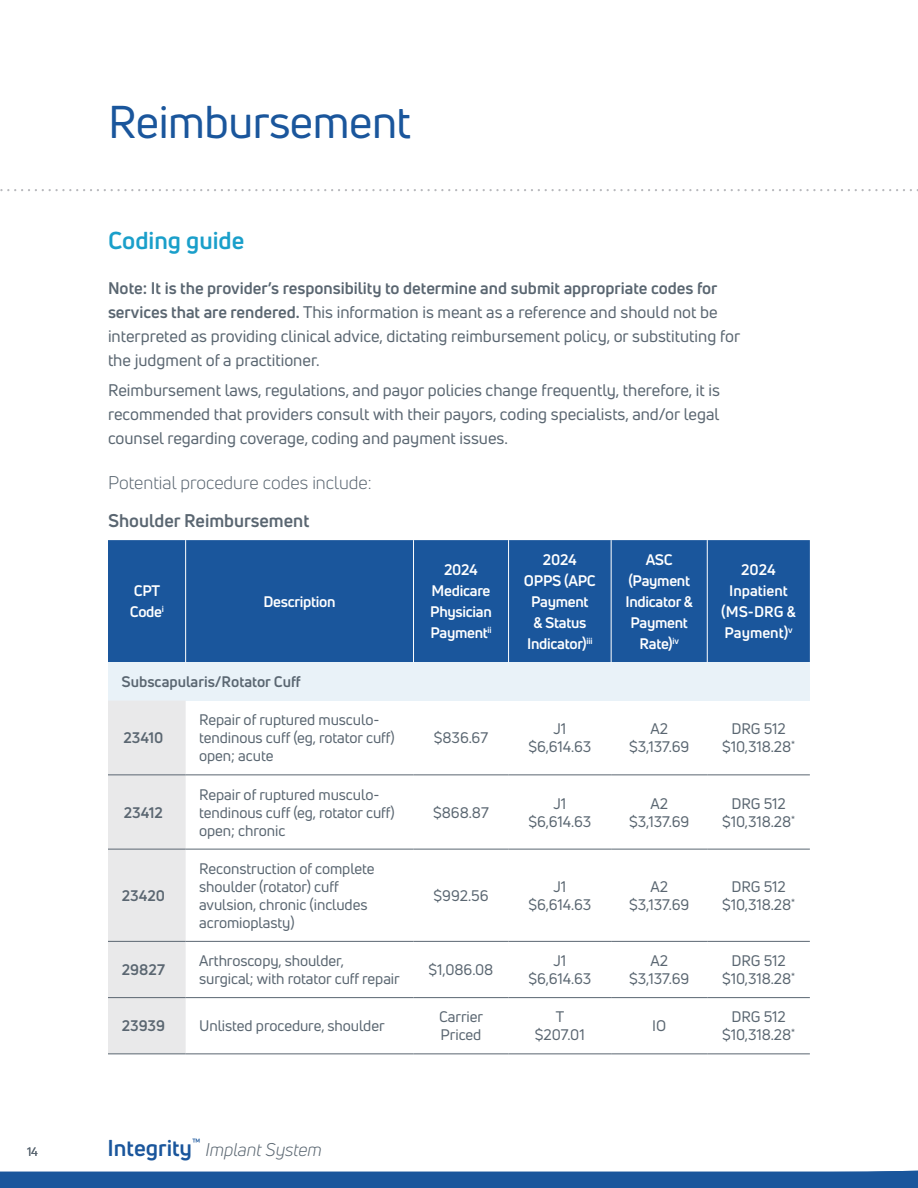
<style>
.page{position:relative;width:918px;height:1188px;background:#fff}
.page>*{position:absolute;margin:0;border:0;box-sizing:border-box;transform-origin:0 0}
.t1{font:45px "Uni Neue";letter-spacing:-.01em;color:#1a569c}
.t2{font:700 24px "Uni Neue";color:#1a9fca}
.t3{font:18px "Uni Neue";color:#5a6671}
.t4{font:italic 18px "Uni Neue";color:#5a6671}
.t5{font:700 18px "Uni Neue";color:#5a6671}
.t6{font:16.5px/24px "Uni Neue";color:#5a6671}
.t7{font:15px/18px "Uni Neue";letter-spacing:-.005em;color:#5a6671;text-align:center}
.t8{font:700 15px/21px "Uni Neue";letter-spacing:-.02em;color:#fff;text-align:center}
.t9{font:700 15px "Uni Neue";color:#5a6671}
.t10{font:700 15px/21px "Uni Neue";color:#fff;text-align:center}
.t11{font:12px "Uni Neue";color:#5a6671}
.s1{font-weight:700}
.s2{font-weight:700;font-style:normal;font-size:22.5px;color:#1a569c}
</style>
<div class="page">
<svg style="left:0;top:998px;width:918px;height:190px"></svg>
<div style="left:108px;top:540px;width:702px;height:122px;background:#1a569c"></div>
<div style="left:108px;top:662px;width:702px;height:39px;background:#e9f2f8"></div>
<div style="left:108px;top:701px;width:78px;height:353px;background:#e9e9ea"></div>
<hr style="left:185px;top:540px;width:1px;height:122px;background:#fff">
<hr style="left:413px;top:540px;width:1px;height:122px;background:#fff">
<hr style="left:508px;top:540px;width:1px;height:122px;background:#fff">
<hr style="left:611px;top:540px;width:1px;height:122px;background:#fff">
<hr style="left:707px;top:540px;width:1px;height:122px;background:#fff">
<hr style="left:108px;top:775px;width:78px;height:1px;background:#5a6671">
<hr style="left:186px;top:775px;width:228px;height:1px;background:#5a6671">
<hr style="left:414px;top:775px;width:95px;height:1px;background:#5a6671">
<hr style="left:509px;top:775px;width:102px;height:1px;background:#5a6671">
<hr style="left:611px;top:775px;width:96px;height:1px;background:#5a6671">
<hr style="left:707px;top:775px;width:103px;height:1px;background:#5a6671">
<hr style="left:108px;top:849px;width:78px;height:1px;background:#5a6671">
<hr style="left:186px;top:849px;width:228px;height:1px;background:#5a6671">
<hr style="left:414px;top:849px;width:95px;height:1px;background:#5a6671">
<hr style="left:509px;top:849px;width:102px;height:1px;background:#5a6671">
<hr style="left:611px;top:849px;width:96px;height:1px;background:#5a6671">
<hr style="left:707px;top:849px;width:103px;height:1px;background:#5a6671">
<hr style="left:108px;top:941px;width:78px;height:1px;background:#5a6671">
<hr style="left:186px;top:941px;width:228px;height:1px;background:#5a6671">
<hr style="left:414px;top:941px;width:95px;height:1px;background:#5a6671">
<hr style="left:509px;top:941px;width:102px;height:1px;background:#5a6671">
<hr style="left:611px;top:941px;width:96px;height:1px;background:#5a6671">
<hr style="left:707px;top:941px;width:103px;height:1px;background:#5a6671">
<hr style="left:108px;top:997px;width:78px;height:1px;background:#5a6671">
<hr style="left:186px;top:997px;width:228px;height:1px;background:#5a6671">
<hr style="left:414px;top:997px;width:95px;height:1px;background:#5a6671">
<hr style="left:509px;top:997px;width:102px;height:1px;background:#5a6671">
<hr style="left:611px;top:997px;width:96px;height:1px;background:#5a6671">
<hr style="left:707px;top:997px;width:103px;height:1px;background:#5a6671">
<hr style="left:108px;top:1054px;width:78px;height:1px;background:#5a6671">
<hr style="left:186px;top:1054px;width:228px;height:1px;background:#5a6671">
<hr style="left:414px;top:1054px;width:95px;height:1px;background:#5a6671">
<hr style="left:509px;top:1054px;width:102px;height:1px;background:#5a6671">
<hr style="left:611px;top:1054px;width:96px;height:1px;background:#5a6671">
<hr style="left:707px;top:1054px;width:103px;height:1px;background:#5a6671">
<svg style="left:0;top:189px;width:918px;height:2px"></svg>
<p class="t11" style="left:27px;top:1144px;width:12px">14</p>
<p class="t1" style="left:108px;top:94px;width:305px">Reimbursement</p>
<p class="t2" style="left:108px;top:226px;width:138px">Coding guide</p>
<p class="t6" style="left:108px;top:275px;width:634px"><span class="s1">Note: It is the provider’s responsibility to determine and submit appropriate codes for services that are rendered.</span> This information is meant as a reference and should not be interpreted as providing clinical advice, dictating reimbursement policy, or substituting for the judgment of a practitioner.</p>
<p class="t6" style="left:108px;top:378px;width:613px;text-align:justify">Reimbursement laws, regulations, and payor policies change frequently, therefore, it is recommended that providers consult with their payors, coding specialists, and/or legal counsel regarding coverage, coding and payment issues.</p>
<p class="t3" style="left:108px;top:471px;width:265px">Potential procedure codes include:</p>
<p class="t5" style="left:108px;top:509px;width:203px">Shoulder Reimbursement</p>
<p class="t8" style="left:130px;top:580px;width:36px;text-align:left">CPT<br>Code<sup>i</sup></p>
<p class="t8" style="left:264px;top:591px;width:74px">Description</p>
<p class="t9" style="left:122px;top:672px;width:181px">Subscapularis/Rotator Cuff</p>
<p class="t9" style="left:123px;top:729px;width:41px">23410</p>
<p class="t9" style="left:124px;top:803px;width:41px">23412</p>
<p class="t9" style="left:122px;top:886px;width:45px">23420</p>
<p class="t7" style="left:199px;top:711px;width:197px;text-align:left">Repair of ruptured musculo&shy;tendinous cuff (eg, rotator cuff) open; acute</p>
<p class="t7" style="left:199px;top:785px;width:197px;text-align:left">Repair of ruptured musculo&shy;tendinous cuff (eg, rotator cuff) open; chronic</p>
<p class="t7" style="left:199px;top:859px;width:177px;text-align:left">Reconstruction of complete shoulder (rotator) cuff avulsion, chronic (includes acromioplasty)</p>
<p class="t8" style="left:430px;top:559px;width:63px">2024<br>Medicare<br>Physician<br>Payment<sup>ii</sup></p>
<p class="t8" style="left:524px;top:549px;width:73px">2024<br>OPPS (APC<br>Payment<br>&amp; Status<br>Indicator)<sup>iii</sup></p>
<p class="t8" style="left:646px;top:549px;width:29px">ASC</p>
<p class="t8" style="left:626px;top:570px;width:69px;text-align:left">(Payment<br>Indicator &amp;</p>
<p class="t8" style="left:631px;top:612px;width:59px">Payment<br>Rate)<sup>iv</sup></p>
<p class="t10" style="left:729px;top:559px;width:60px">2024<br>Inpatient</p>
<p class="t8" style="left:721px;top:601px;width:76px">(MS-DRG &amp;</p>
<p class="t10" style="left:724px;top:622px;width:70px">Payment)<sup>v</sup></p>
<p class="t7" style="left:434px;top:729px;width:56px">$836.67</p>
<p class="t7" style="left:528px;top:720px;width:64px">J1 $6,614.63</p>
<p class="t7" style="left:629px;top:720px;width:62px">A2 $3,137.69</p>
<p class="t7" style="left:722px;top:720px;width:75px">DRG 512 $10,318.28<sup>*</sup></p>
<p class="t7" style="left:433px;top:803px;width:57px">$868.87</p>
<p class="t7" style="left:528px;top:794px;width:64px">J1 $6,614.63</p>
<p class="t7" style="left:629px;top:794px;width:62px">A2 $3,137.69</p>
<p class="t7" style="left:722px;top:794px;width:75px">DRG 512 $10,318.28<sup>*</sup></p>
<p class="t7" style="left:434px;top:886px;width:56px">$992.56</p>
<p class="t7" style="left:528px;top:877px;width:64px">J1 $6,614.63</p>
<p class="t7" style="left:629px;top:877px;width:62px">A2 $3,137.69</p>
<p class="t7" style="left:722px;top:877px;width:75px">DRG 512 $10,318.28<sup>*</sup></p>
<p class="t9" style="left:122px;top:960px;width:45px">29827</p>
<p class="t7" style="left:199px;top:952px;width:202px;text-align:left">Arthroscopy, shoulder, surgical; with rotator cuff repair</p>
<p class="t7" style="left:429px;top:961px;width:66px">$1,086.08</p>
<p class="t7" style="left:528px;top:952px;width:64px">J1 $6,614.63</p>
<p class="t7" style="left:629px;top:952px;width:62px">A2 $3,137.69</p>
<p class="t7" style="left:722px;top:952px;width:75px">DRG 512 $10,318.28<sup>*</sup></p>
<p class="t9" style="left:122px;top:1017px;width:45px">23939</p>
<p class="t7" style="left:199px;top:1017px;width:187px">Unlisted procedure, shoulder</p>
<p class="t7" style="left:439px;top:1008px;width:46px;text-align:left">Carrier<br>Priced</p>
<p class="t7" style="left:535px;top:1008px;width:51px">T $207.01</p>
<p class="t7" style="left:652px;top:1017px;width:15px">IO</p>
<p class="t7" style="left:722px;top:1008px;width:75px">DRG 512 $10,318.28<sup>*</sup></p>
<p class="t4" style="left:108px;top:1139px;width:216px"><span class="s2">Integrity</span><sup>™</sup> Implant System</p>
</div>
